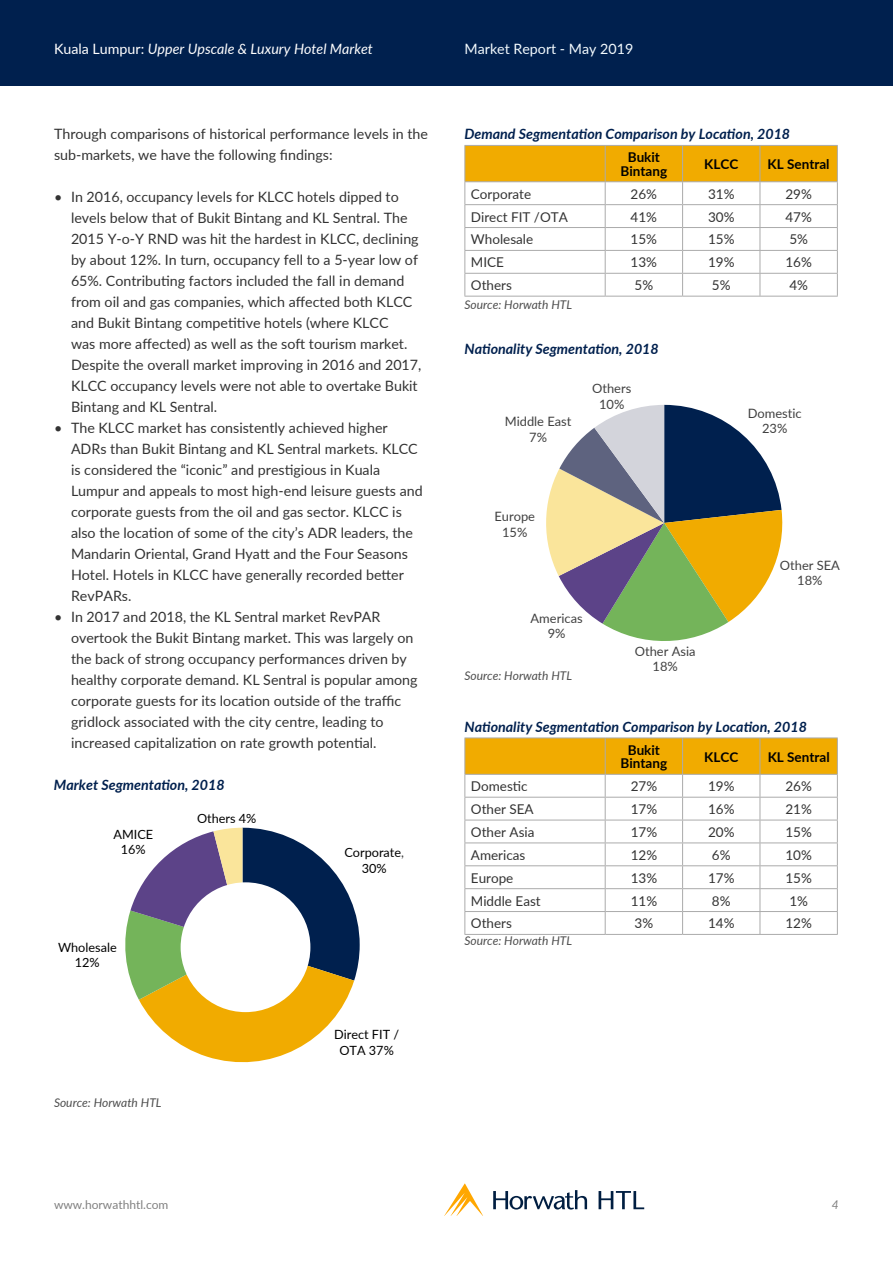
<style>
.page{position:relative;width:893px;height:1263px;background:#fff}
.page>*{position:absolute;margin:0;border:0;box-sizing:border-box;transform-origin:0 0}
.t1{font:14.25px/21px "Lato";color:#333}
.t2{font:italic 700 14.25px "Lato";color:#00204e}
.t3{font:italic 14.25px "Lato";color:#fff}
.t4{font:14.25px "Lato";color:#f3fafe}
.t5{font:13.5px "Lato";color:#333}
.t6{font:700 13.5px/13.5px "Lato";color:#000;text-align:center}
.t7{font:12.9px/15.8px "Lato";color:#404040;text-align:center}
.t8{font:12.75px/15.5px "Lato";color:#000;text-align:center}
.t9{font:italic 12px "Lato";color:#4d4d4d}
.t10{font:12px "Lato";color:#808080}
.t11{font:italic 12px "Lato";color:#808080}
.s1{font-style:normal}
.s2{color:#404040}
</style>
<div class="page">
<div style="left:0;top:0;width:893px;height:85px;background:#00204e"></div>
<svg style="left:445px;top:1183px;width:38px;height:32px"></svg>
<svg style="left:493px;top:1190px;width:94px;height:19px"></svg>
<svg style="left:599px;top:1191px;width:45px;height:18px"></svg>
<svg style="left:464px;top:145px;width:374px;height:151px"></svg>
<hr style="left:464px;top:296px;width:141px;height:1px;background:#ababab">
<hr style="left:605px;top:296px;width:78px;height:1px;background:#ababab">
<hr style="left:683px;top:296px;width:77px;height:1px;background:#ababab">
<hr style="left:760px;top:296px;width:78px;height:1px;background:#ababab">
<hr style="left:464px;top:737px;width:141px;height:1px;background:#ababab">
<hr style="left:605px;top:737px;width:78px;height:1px;background:#ababab">
<hr style="left:683px;top:737px;width:77px;height:1px;background:#ababab">
<hr style="left:760px;top:737px;width:78px;height:1px;background:#ababab">
<svg style="left:464px;top:738px;width:374px;height:196px"></svg>
<hr style="left:464px;top:934px;width:141px;height:1px;background:#ababab">
<hr style="left:605px;top:934px;width:78px;height:1px;background:#ababab">
<hr style="left:683px;top:934px;width:77px;height:1px;background:#ababab">
<hr style="left:760px;top:934px;width:78px;height:1px;background:#ababab">
<svg style="left:125px;top:828px;width:235px;height:235px"></svg>
<div style="left:181px;top:882px;width:129px;height:130px;background:#fff;border-radius:50%"></div>
<svg style="left:546px;top:405px;width:237px;height:236px"></svg>
<p class="t3" style="left:54px;top:39px;width:320px"><span class="s1">Kuala Lumpur:</span> Upper Upscale &amp; Luxury Hotel Market</p>
<p class="t4" style="left:464px;top:39px;width:170px">Market Report - May 2019</p>
<p class="t1" style="left:54px;top:123px;width:375px">Through comparisons of historical performance levels in the sub-markets, we have the following findings:</p>
<p class="t1" style="left:71px;top:186px;width:352px;text-indent:-17px">• In 2016, occupancy levels for KLCC hotels dipped to levels below that of Bukit Bintang and KL Sentral. The 2015 Y-o-Y RND was hit the hardest in KLCC, declining by about 12%. In turn, occupancy fell to a 5-year low of 65%. Contributing factors included the fall in demand from oil and gas companies, which affected both KLCC and Bukit Bintang competitive hotels (where KLCC<br>was more affected) as well as the soft tourism market.<br>Despite the overall market improving in 2016 and 2017, KLCC occupancy levels were not able to overtake Bukit Bintang and KL Sentral.</p>
<p class="t1" style="left:71px;top:417px;width:353px;text-indent:-17px">• The KLCC market has consistently achieved higher ADRs than Bukit Bintang and KL Sentral markets. KLCC is considered the “iconic” and prestigious in Kuala Lumpur and appeals to most high-end leisure guests and corporate guests from the oil and gas sector. KLCC is also the location of some of the city’s ADR leaders, the Mandarin Oriental, Grand Hyatt and the Four Seasons Hotel. Hotels in KLCC have generally recorded better RevPARs.</p>
<p class="t1" style="left:71px;top:606px;width:348px;text-indent:-17px">• In 2017 and 2018, the KL Sentral market RevPAR overtook the Bukit Bintang market. This was largely on the back of strong occupancy performances driven by healthy corporate demand. KL Sentral is popular among corporate guests for its location outside of the traffic gridlock associated with the city centre, leading to increased capitalization on rate growth potential.</p>
<p class="t2" style="left:54px;top:774px;width:172px">Market Segmentation, 2018</p>
<p class="t8" style="left:113px;top:826px;width:41px">AMICE<br>16%</p>
<p class="t8" style="left:58px;top:939px;width:60px">Wholesale<br>12%</p>
<p class="t8" style="left:197px;top:810px;width:61px">Others 4%</p>
<p class="t9" style="left:54px;top:1094px;width:109px">Source: Horwath HTL</p>
<p class="t8" style="left:344px;top:844px;width:61px">Corporate<span class="s2">,<br></span>30%</p>
<p class="t8" style="left:334px;top:1026px;width:67px">Direct FIT /<br>OTA 37%</p>
<p class="t2" style="left:464px;top:123px;width:327px">Demand Segmentation Comparison by Location, 2018</p>
<p class="t6" style="left:621px;top:150px;width:48px">Bukit<br>Bintang</p>
<p class="t6" style="left:704px;top:157px;width:36px">KLCC</p>
<p class="t6" style="left:768px;top:157px;width:64px">KL Sentral</p>
<p class="t5" style="left:471px;top:184px;width:62px">Corporate</p>
<p class="t5" style="left:631px;top:184px;width:28px">26%</p>
<p class="t5" style="left:708px;top:184px;width:28px">31%</p>
<p class="t5" style="left:785px;top:184px;width:28px">29%</p>
<p class="t5" style="left:471px;top:207px;width:99px">Direct FIT /OTA</p>
<p class="t5" style="left:631px;top:207px;width:28px">41%</p>
<p class="t5" style="left:708px;top:207px;width:28px">30%</p>
<p class="t5" style="left:785px;top:207px;width:28px">47%</p>
<p class="t5" style="left:471px;top:230px;width:64px">Wholesale</p>
<p class="t5" style="left:631px;top:230px;width:28px">15%</p>
<p class="t5" style="left:708px;top:230px;width:28px">15%</p>
<p class="t5" style="left:789px;top:230px;width:20px">5%</p>
<p class="t5" style="left:471px;top:253px;width:35px">MICE</p>
<p class="t5" style="left:631px;top:253px;width:28px">13%</p>
<p class="t5" style="left:708px;top:253px;width:28px">19%</p>
<p class="t5" style="left:785px;top:253px;width:28px">16%</p>
<p class="t5" style="left:471px;top:276px;width:43px">Others</p>
<p class="t5" style="left:635px;top:276px;width:20px">5%</p>
<p class="t5" style="left:712px;top:276px;width:20px">5%</p>
<p class="t5" style="left:789px;top:276px;width:20px">4%</p>
<p class="t9" style="left:464px;top:296px;width:109px">Source: Horwath HTL</p>
<p class="t2" style="left:464px;top:338px;width:196px">Nationality Segmentation, 2018</p>
<p class="t7" style="left:505px;top:413px;width:68px">Middle East<br>7%</p>
<p class="t7" style="left:592px;top:380px;width:41px">Others<br>10%</p>
<p class="t7" style="left:494px;top:508px;width:42px">Europe<br>15%</p>
<p class="t7" style="left:531px;top:609px;width:54px">Americas<br>9%</p>
<p class="t9" style="left:464px;top:667px;width:109px">Source: Horwath HTL</p>
<p class="t7" style="left:635px;top:642px;width:62px">Other Asia<br>18%</p>
<p class="t7" style="left:748px;top:405px;width:55px">Domestic<br>23%</p>
<p class="t7" style="left:780px;top:556px;width:62px">Other SEA<br>18%</p>
<p class="t2" style="left:464px;top:716px;width:344px">Nationality Segmentation Comparison by Location, 2018</p>
<p class="t6" style="left:621px;top:742px;width:48px">Bukit<br>Bintang</p>
<p class="t6" style="left:704px;top:749px;width:36px">KLCC</p>
<p class="t6" style="left:768px;top:749px;width:64px">KL Sentral</p>
<p class="t5" style="left:471px;top:777px;width:58px">Domestic</p>
<p class="t5" style="left:631px;top:777px;width:28px">27%</p>
<p class="t5" style="left:708px;top:777px;width:28px">19%</p>
<p class="t5" style="left:785px;top:777px;width:28px">26%</p>
<p class="t5" style="left:471px;top:799px;width:64px">Other SEA</p>
<p class="t5" style="left:631px;top:799px;width:28px">17%</p>
<p class="t5" style="left:708px;top:799px;width:28px">16%</p>
<p class="t5" style="left:785px;top:799px;width:28px">21%</p>
<p class="t5" style="left:471px;top:822px;width:65px">Other Asia</p>
<p class="t5" style="left:631px;top:822px;width:28px">17%</p>
<p class="t5" style="left:708px;top:822px;width:28px">20%</p>
<p class="t5" style="left:785px;top:822px;width:28px">15%</p>
<p class="t5" style="left:471px;top:845px;width:56px">Americas</p>
<p class="t5" style="left:631px;top:845px;width:28px">12%</p>
<p class="t5" style="left:712px;top:845px;width:20px">6%</p>
<p class="t5" style="left:785px;top:845px;width:28px">10%</p>
<p class="t5" style="left:471px;top:868px;width:44px">Europe</p>
<p class="t5" style="left:631px;top:868px;width:28px">13%</p>
<p class="t5" style="left:708px;top:868px;width:28px">17%</p>
<p class="t5" style="left:785px;top:868px;width:28px">15%</p>
<p class="t5" style="left:471px;top:891px;width:71px">Middle East</p>
<p class="t5" style="left:631px;top:891px;width:28px">11%</p>
<p class="t5" style="left:712px;top:891px;width:20px">8%</p>
<p class="t5" style="left:789px;top:891px;width:20px">1%</p>
<p class="t5" style="left:471px;top:914px;width:43px">Others</p>
<p class="t5" style="left:635px;top:914px;width:20px">3%</p>
<p class="t5" style="left:708px;top:914px;width:28px">14%</p>
<p class="t5" style="left:785px;top:914px;width:28px">12%</p>
<p class="t9" style="left:464px;top:932px;width:109px">Source: Horwath HTL</p>
<p class="t10" style="left:54px;top:1196px;width:116px">www.horwathhtl.com</p>
<p class="t11" style="left:832px;top:1196px;width:8px">4</p>
</div>
